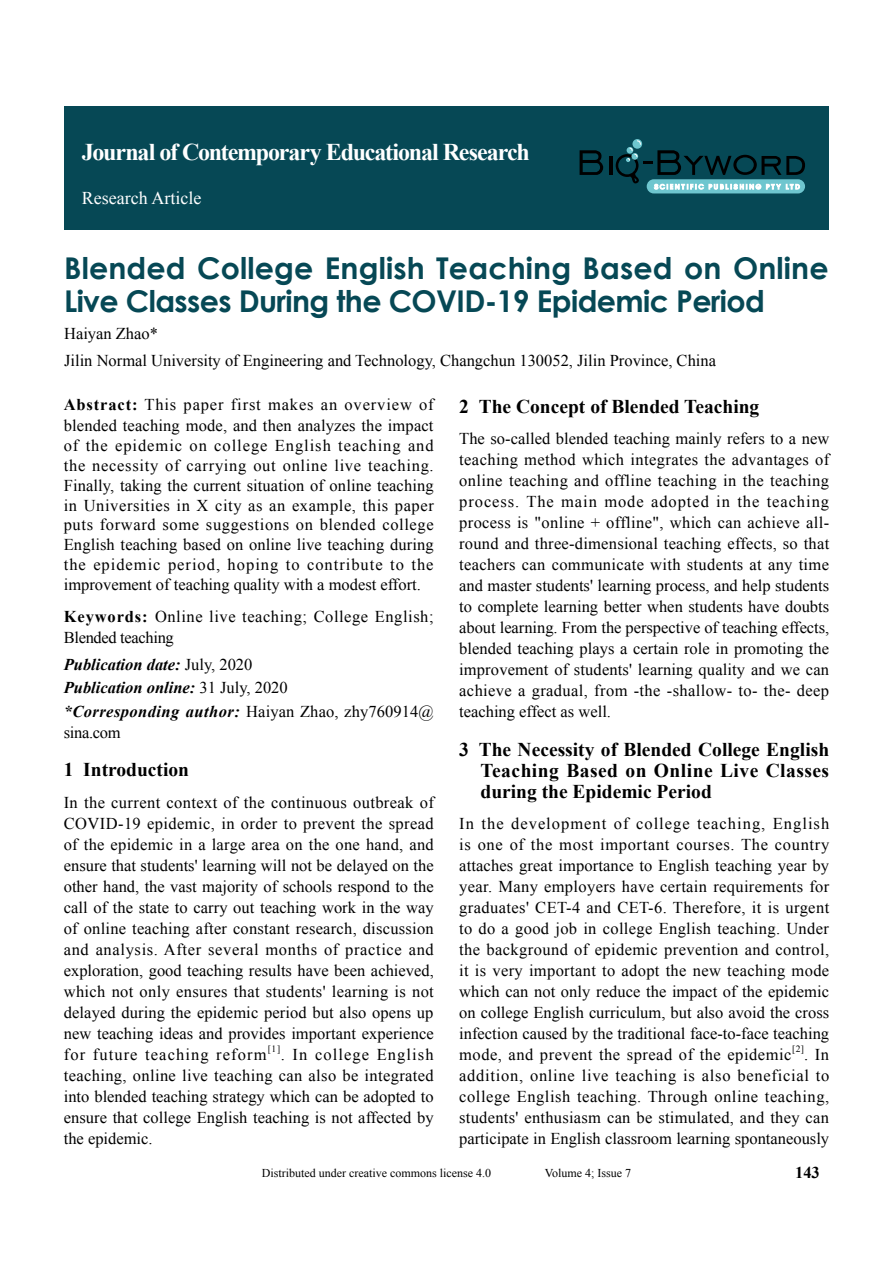
<style>
.page{position:relative;width:893px;height:1263px;background:#fff}
.page>*{position:absolute;margin:0;border:0;box-sizing:border-box;transform-origin:0 0}
.t1{font:700 30px/33px "Century Gothic";letter-spacing:.005em;color:#064855}
.t2{font:700 24px "Times New Roman";letter-spacing:-.05em;color:#fff}
.t3{font:700 19.5px/21px "Times New Roman";color:#000;text-align:justify}
.t4{font:18px "Times New Roman";color:#fff}
.t5{font:16.5px/21px "Times New Roman";color:#000;text-align:justify}
.t6{font:italic 700 16.5px/23.5px "Times New Roman";color:#000}
.t7{font:16.5px/21px "Times New Roman";letter-spacing:.035em;color:#000}
.t8{font:700 16.5px "Times New Roman";color:#000}
.t9{font:12px "Times New Roman";color:#000}
.t10{font:9.6px "Times New Roman";color:#000}
.s1{font-weight:700}
.s2{font-weight:400;font-style:normal}
</style>
<div class="page">
<div style="left:64px;top:106px;width:765px;height:123px;background:#064855"></div>
<svg style="left:580px;top:150px;width:23px;height:25px"></svg>
<hr style="left:609px;top:156px;width:3px;height:19px;background:#000">
<svg style="left:647px;top:179px;width:158px;height:14px"></svg>
<svg style="left:616px;top:140px;width:189px;height:49px"></svg>
<h2 class="t2" style="left:82px;top:135px;width:449px">Journal of Contemporary Educational Research</h2>
<p class="t4" style="left:82px;top:186px;width:121px">Research Article</p>
<h1 class="t1" style="left:64px;top:250px;width:766px">Blended College English Teaching Based on Online<br>Live Classes During the COVID-19 Epidemic Period</h1>
<p class="t5" style="left:64px;top:320px;width:653px;line-height:27px">Haiyan Zhao*<br>Jilin Normal University of Engineering and Technology, Changchun 130052, Jilin Province, China</p>
<p class="t5" style="left:64px;top:395px;width:372px;line-height:20px"><span class="s1">Abstract:</span> This paper first makes an overview of blended teaching mode, and then analyzes the impact of the epidemic on college English teaching and the necessity of carrying out online live teaching.<br>Finally, taking the current situation of online teaching in Universities in X city as an example, this paper puts forward some suggestions on blended college English teaching based on online live teaching during the epidemic period, hoping to contribute to the improvement of teaching quality with a modest effort.</p>
<p class="t7" style="left:64px;top:605px;width:371px"><span class="s1">Keywords:</span> Online live teaching; College English;<br>Blended teaching</p>
<p class="t6" style="left:64px;top:652px;width:371px">Publication date: <span class="s2">July, 2020<br></span>Publication online: <span class="s2">31 July, 2020<br></span>*Corresponding author: <span class="s2">Haiyan Zhao, zhy760914@</span></p>
<p class="t5" style="left:64px;top:722px;width:58px">sina.com</p>
<p class="t3" style="left:64px;top:759px;width:127px">1 Introduction</p>
<p class="t5" style="left:64px;top:791px;width:372px">In the current context of the continuous outbreak of COVID-19 epidemic, in order to prevent the spread of the epidemic in a large area on the one hand, and ensure that students' learning will not be delayed on the other hand, the vast majority of schools respond to the call of the state to carry out teaching work in the way of online teaching after constant research, discussion and analysis. After several months of practice and exploration, good teaching results have been achieved, which not only ensures that students' learning is not delayed during the epidemic period but also opens up new teaching ideas and provides important experience for future teaching reform</p>
<p class="t3" style="left:459px;top:395px;width:302px">2 The Concept of Blended Teaching</p>
<p class="t5" style="left:459px;top:428px;width:372px">The so-called blended teaching mainly refers to a new teaching method which integrates the advantages of online teaching and offline teaching in the teaching process. The main mode adopted in the teaching process is "online + offline", which can achieve all&shy;round and three-dimensional teaching effects, so that teachers can communicate with students at any time and master students' learning process, and help students to complete learning better when students have doubts about learning. From the perspective of teaching effects, blended teaching plays a certain role in promoting the improvement of students' learning quality and we can achieve a gradual, from -the -shallow- to- the- deep teaching effect as well.</p>
<p class="t3" style="left:480px;top:738px;width:350px;text-indent:-21px">3 The Necessity of Blended College English Teaching Based on Online Live Classes during the Epidemic Period</p>
<p class="t5" style="left:459px;top:813px;width:372px">In the development of college teaching, English is one of the most important courses. The country attaches great importance to English teaching year by year. Many employers have certain requirements for graduates' CET-4 and CET-6. Therefore, it is urgent to do a good job in college English teaching. Under the background of epidemic prevention and control, it is very important to adopt the new teaching mode which can not only reduce the impact of the epidemic on college English curriculum, but also avoid the cross infection caused by the traditional face-to-face teaching mode, and prevent the spread of the epidemic</p>
<p class="t10" style="left:268px;top:1042px;width:14px">[1]</p>
<p class="t10" style="left:792px;top:1042px;width:13px">[2]</p>
<p class="t5" style="left:64px;top:1043px;width:372px;text-indent:217px">. In college English teaching, online live teaching can also be integrated into blended teaching strategy which can be adopted to ensure that college English teaching is not affected by the epidemic.</p>
<p class="t5" style="left:459px;top:1044px;width:372px;text-indent:345px">. In addition, online live teaching is also beneficial to college English teaching. Through online teaching, students' enthusiasm can be stimulated, and they can participate in English classroom learning spontaneously</p>
<p class="t9" style="left:262px;top:1165px;width:231px">Distributed under creative commons license 4.0</p>
<p class="t9" style="left:545px;top:1165px;width:88px">Volume 4; Issue 7</p>
<p class="t8" style="left:795px;top:1161px;width:26px">143</p>
</div>
